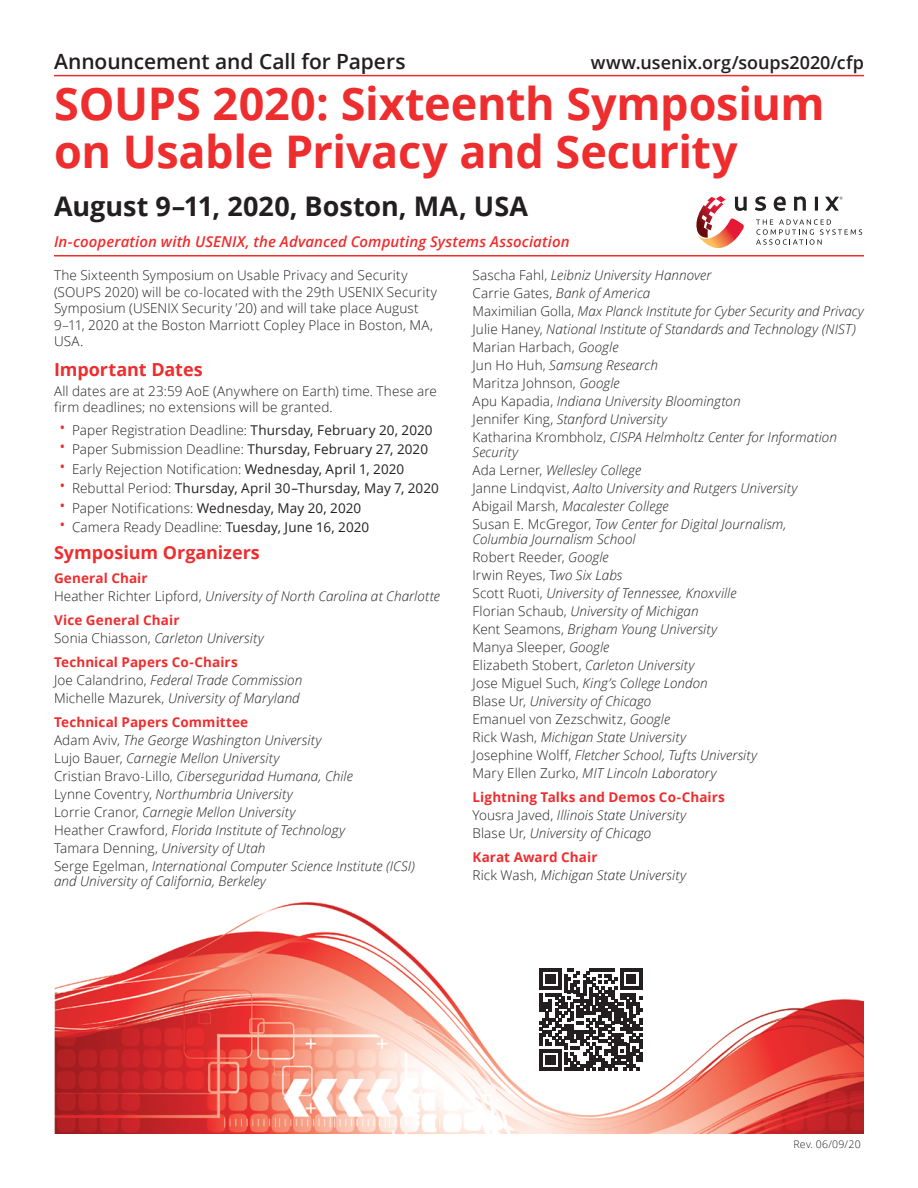
<style>
.page{position:relative;width:918px;height:1188px;background:#fff}
.page>*{position:absolute;margin:0;border:0;box-sizing:border-box;transform-origin:0 0}
.Conference_Name{font:700 45px/48px "Open Sans";letter-spacing:-.005em;color:#ee2d2e}
.Dates_Location{font:700 27px "Open Sans";color:#231f20}
.t1{font:600 21px "Open Sans";letter-spacing:-.005em;color:#231f20}
.Head_1{font:700 18px "Open Sans";letter-spacing:-.005em;color:#ee2d2e}
.t2{font:600 18px "Open Sans";color:#231f20}
.Conference_Sponsor{font:italic 600 15px "Open Sans";letter-spacing:.01em;color:#ee2d2e}
.organizers{font:italic 300 13.5px/15px "Open Sans";letter-spacing:.005em;color:#231f20}
.Body{font:300 13.5px/16.5px "Open Sans";letter-spacing:.01em;color:#231f20}
.organizers-2{font:300 13.5px "Open Sans";letter-spacing:.01em;color:#231f20}
.Head_2{font:700 13.5px "Open Sans";letter-spacing:.005em;color:#ee2d2e}
.t3{font:13.5px "Open Sans";letter-spacing:.01em;color:#231f20}
.t4{font:300 10.5px "Open Sans";letter-spacing:.025em;color:#231f20}
.s1{font-size:21px;color:#ee2d2e}
.s2{font-weight:400}
.s3{font-weight:300;font-size:21px;color:#ee2d2e}
.s4{font-weight:300}
.s5{font-style:normal}
.s6{font-style:italic}
</style>
<div class="page">
<img style="left:54px;top:902px;width:810px;height:232px">
<hr style="left:54px;top:75px;width:810px;height:1px;background:#ee2d2e">
<hr style="left:54px;top:255px;width:810px;height:1px;background:#ee2d2e">
<svg style="left:755px;top:196px;width:12px;height:15px"></svg>
<svg style="left:773px;top:196px;width:13px;height:15px"></svg>
<svg style="left:794px;top:196px;width:12px;height:15px"></svg>
<div style="left:815px;top:197px;width:3px;height:14px;border:1px solid #231f20"></div>
<svg style="left:756px;top:219px;width:106px;height:26px"></svg>
<svg style="left:696px;top:196px;width:51px;height:53px"></svg>
<svg style="left:825px;top:196px;width:18px;height:15px"></svg>
<svg style="left:540px;top:968px;width:102px;height:103px"></svg>
<p class="t1" style="left:54px;top:47px;width:353px">Announcement and Call for Papers</p>
<p class="t2" style="left:591px;top:50px;width:275px">www.usenix.org/soups2020/cfp</p>
<p class="Conference_Name" style="left:54px;top:78px;width:772px">SOUPS 2020: Sixteenth Symposium on Usable Privacy and Security</p>
<p class="Dates_Location" style="left:54px;top:187px;width:476px">August 9–11, 2020, Boston, MA, USA</p>
<p class="Conference_Sponsor" style="left:54px;top:231px;width:517px">In-cooperation with USENIX, the Advanced Computing Systems Association</p>
<p class="Body" style="left:54px;top:267px;width:385px">The Sixteenth Symposium on Usable Privacy and Security (SOUPS 2020) will be co-located with the 29th USENIX Security Symposium (USENIX Security ’20) and will take place August 9–11, 2020 at the Boston Marriott Copley Place in Boston, MA, USA.</p>
<p class="Head_1" style="left:54px;top:357px;width:150px">Important Dates</p>
<p class="Body" style="left:54px;top:382px;width:384px">All dates are at 23:59 AoE (Anywhere on Earth) time. These are firm deadlines; no extensions will be granted.</p>
<p class="Body" style="left:58px;top:421px;width:376px"><span class="s1">•</span> Paper Registration Deadline: <span class="s2">Thursday, February 20, 2020</span></p>
<p class="Body" style="left:58px;top:441px;width:371px"><span class="s1">•</span> Paper Submission Deadline: <span class="s2">Thursday, February 27, 2020</span></p>
<p class="Body" style="left:58px;top:460px;width:347px"><span class="s1">•</span> Early Rejection Notification: <span class="s2">Wednesday, April 1, 2020</span></p>
<p class="t3" style="left:58px;top:479px;width:382px"><span class="s3">•</span> <span class="s4">Rebuttal Period:</span> Thursday, April 30–Thursday, May 7, 2020</p>
<p class="t3" style="left:58px;top:499px;width:304px"><span class="s3">•</span> <span class="s4">Paper Notifications:</span> Wednesday, May 20, 2020</p>
<p class="Body" style="left:58px;top:519px;width:312px"><span class="s1">•</span> Camera Ready Deadline: <span class="s2">Tuesday, June 16, 2020</span></p>
<p class="Head_1" style="left:54px;top:540px;width:207px">Symposium Organizers</p>
<p class="Head_2" style="left:54px;top:569px;width:95px">General Chair</p>
<p class="organizers" style="left:54px;top:588px;width:387px"><span class="s5">Heather Richter Lipford,</span> University of North Carolina at Charlotte</p>
<p class="Head_2" style="left:54px;top:611px;width:127px">Vice General Chair</p>
<p class="organizers" style="left:54px;top:630px;width:211px"><span class="s5">Sonia Chiasson,</span> Carleton University</p>
<p class="Head_2" style="left:54px;top:653px;width:185px">Technical Papers Co-Chairs</p>
<p class="organizers" style="left:54px;top:672px;width:250px"><span class="s5">Joe Calandrino,</span> Federal Trade Commission</p>
<p class="organizers" style="left:54px;top:690px;width:247px"><span class="s5">Michelle Mazurek,</span> University of Maryland</p>
<p class="Head_2" style="left:54px;top:713px;width:196px">Technical Papers Committee</p>
<p class="organizers" style="left:54px;top:732px;width:269px"><span class="s5">Adam Aviv,</span> The George Washington University</p>
<p class="organizers" style="left:54px;top:750px;width:227px"><span class="s5">Lujo Bauer,</span> Carnegie Mellon University</p>
<p class="organizers" style="left:54px;top:768px;width:300px"><span class="s5">Cristian Bravo-Lillo,</span> Ciberseguridad Humana, Chile</p>
<p class="organizers" style="left:54px;top:786px;width:240px"><span class="s5">Lynne Coventry,</span> Northumbria University</p>
<p class="organizers" style="left:54px;top:804px;width:243px"><span class="s5">Lorrie Cranor,</span> Carnegie Mellon University</p>
<p class="organizers" style="left:54px;top:822px;width:293px"><span class="s5">Heather Crawford,</span> Florida Institute of Technology</p>
<p class="organizers" style="left:54px;top:840px;width:213px"><span class="s5">Tamara Denning,</span> University of Utah</p>
<p class="organizers" style="left:54px;top:858px;width:362px"><span class="s5">Serge Egelman,</span> International Computer Science Institute (ICSI) and University of California, Berkeley</p>
<p class="organizers" style="left:472px;top:267px;width:240px"><span class="s5">Sascha Fahl,</span> Leibniz University Hannover</p>
<p class="organizers" style="left:472px;top:285px;width:179px"><span class="s5">Carrie Gates,</span> Bank of America</p>
<p class="organizers" style="left:472px;top:303px;width:393px"><span class="s5">Maximilian Golla,</span> Max Planck Institute for Cyber Security and Privacy</p>
<p class="organizers" style="left:472px;top:321px;width:385px"><span class="s5">Julie Haney,</span> National Institute of Standards and Technology (NIST)</p>
<p class="organizers-2" style="left:472px;top:338px;width:147px">Marian Harbach, <span class="s6">Google</span></p>
<p class="organizers" style="left:472px;top:357px;width:187px"><span class="s5">Jun Ho Huh,</span> Samsung Research</p>
<p class="organizers-2" style="left:472px;top:374px;width:149px">Maritza Johnson, <span class="s6">Google</span></p>
<p class="organizers" style="left:472px;top:393px;width:270px"><span class="s5">Apu Kapadia,</span> Indiana University Bloomington</p>
<p class="organizers" style="left:472px;top:411px;width:196px"><span class="s5">Jennifer King,</span> Stanford University</p>
<p class="organizers" style="left:472px;top:429px;width:366px"><span class="s5">Katharina Krombholz,</span> CISPA Helmholtz Center for Information<br>Security</p>
<p class="organizers" style="left:472px;top:462px;width:170px"><span class="s5">Ada Lerner,</span> Wellesley College</p>
<p class="organizers" style="left:472px;top:480px;width:327px"><span class="s5">Janne Lindqvist,</span> Aalto University and Rutgers University</p>
<p class="organizers" style="left:472px;top:498px;width:198px"><span class="s5">Abigail Marsh,</span> Macalester College</p>
<p class="organizers" style="left:472px;top:516px;width:316px"><span class="s5">Susan E. McGregor,</span> Tow Center for Digital Journalism,<br>Columbia Journalism School</p>
<p class="organizers-2" style="left:472px;top:548px;width:138px">Robert Reeder, <span class="s6">Google</span></p>
<p class="organizers-2" style="left:472px;top:566px;width:151px">Irwin Reyes, T<span class="s6">wo Six Labs</span></p>
<p class="organizers" style="left:472px;top:585px;width:266px"><span class="s5">Scott Ruoti,</span> University of Tennessee, Knoxville</p>
<p class="organizers" style="left:472px;top:603px;width:228px"><span class="s5">Florian Schaub,</span> University of Michigan</p>
<p class="organizers" style="left:472px;top:621px;width:246px"><span class="s5">Kent Seamons,</span> Brigham Young University</p>
<p class="organizers-2" style="left:472px;top:638px;width:138px">Manya Sleeper, <span class="s6">Google</span></p>
<p class="organizers" style="left:472px;top:657px;width:224px"><span class="s5">Elizabeth Stobert,</span> Carleton University</p>
<p class="organizers" style="left:472px;top:675px;width:237px"><span class="s5">Jose Miguel Such,</span> King’s College London</p>
<p class="organizers" style="left:472px;top:693px;width:180px"><span class="s5">Blase Ur,</span> University of Chicago</p>
<p class="organizers-2" style="left:472px;top:710px;width:199px">Emanuel von Zezschwitz, <span class="s6">Google</span></p>
<p class="organizers" style="left:472px;top:729px;width:215px"><span class="s5">Rick Wash,</span> Michigan State University</p>
<p class="organizers" style="left:472px;top:747px;width:286px"><span class="s5">Josephine Wolff,</span> Fletcher School, Tufts University</p>
<p class="organizers" style="left:472px;top:765px;width:246px"><span class="s5">Mary Ellen Zurko,</span> MIT Lincoln Laboratory</p>
<p class="Head_2" style="left:472px;top:788px;width:254px">Lightning Talks and Demos Co-Chairs</p>
<p class="organizers" style="left:472px;top:807px;width:215px"><span class="s5">Yousra Javed,</span> Illinois State University</p>
<p class="organizers" style="left:472px;top:825px;width:180px"><span class="s5">Blase Ur,</span> University of Chicago</p>
<p class="Head_2" style="left:472px;top:848px;width:126px">Karat Award Chair</p>
<p class="organizers" style="left:472px;top:867px;width:215px"><span class="s5">Rick Wash,</span> Michigan State University</p>
<p class="t4" style="left:794px;top:1137px;width:69px">Rev. 06/09/20</p>
</div>
